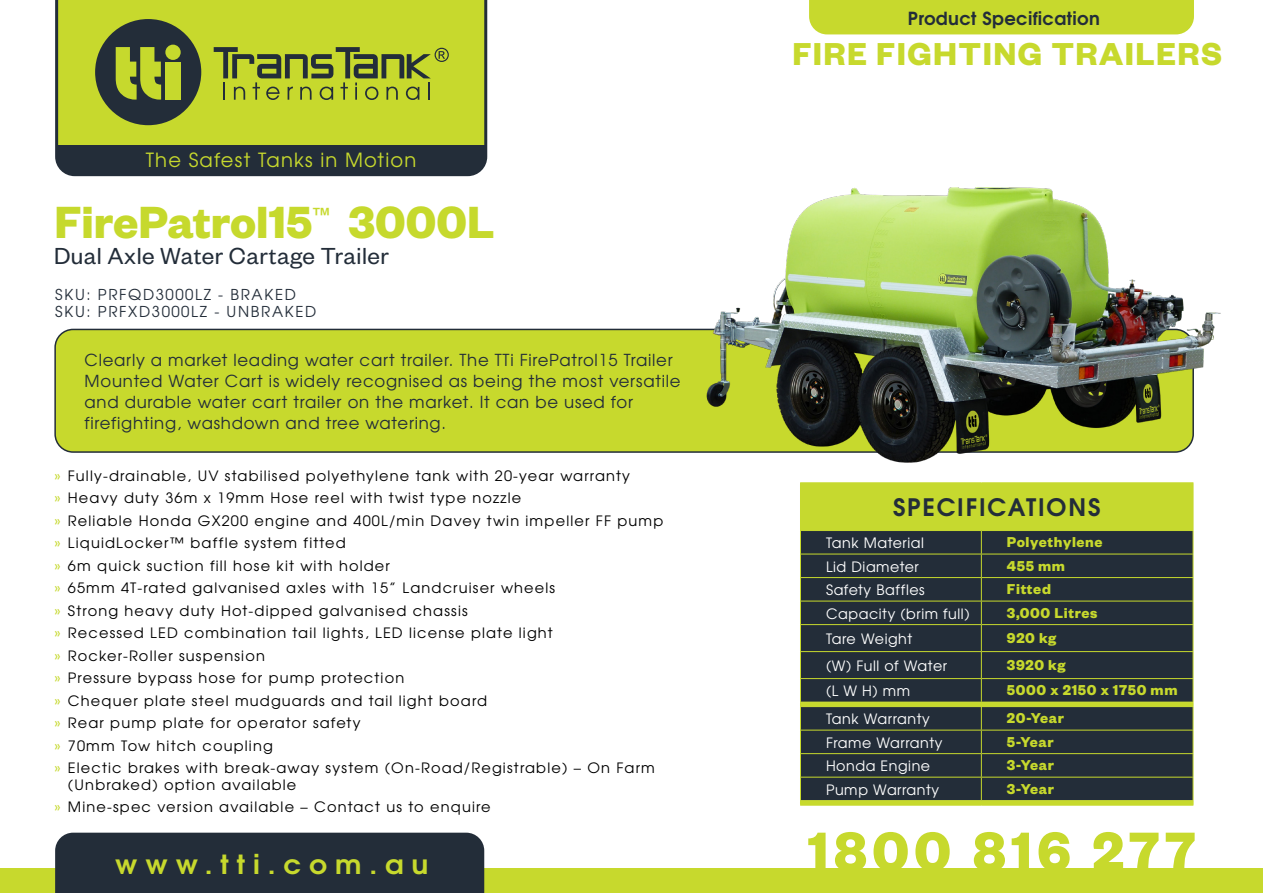
<style>
.page{position:relative;width:1263px;height:893px;background:#fff}
.page>*{position:absolute;margin:0;border:0;box-sizing:border-box;transform-origin:0 0}
.t1{font:700 60px "Founders Grotesk";letter-spacing:.08em;color:#c7d92d}
.t2{font:700 49.5px "Founders Grotesk";color:#c6d92d}
.t3{font:700 34.8px "Founders Grotesk";letter-spacing:.04em;color:#c7d92d}
.t4{font:700 26.25px "Te X Gyre Adventor";letter-spacing:.28em;color:#c7d92d;scale:1.07 1}
.t5{font:25.5px "Founders Grotesk";letter-spacing:.02em;color:#232d39}
.t6{font:700 24px "Te X Gyre Adventor";letter-spacing:.075em;color:#232d39}
.t7{font:19.5px "Te X Gyre Adventor";letter-spacing:.06em;color:#c7d92d}
.t8{font:700 18px "Te X Gyre Adventor";letter-spacing:.02em;color:#232d39}
.t9{font:16.5px/21px "Te X Gyre Adventor";letter-spacing:.045em;color:#232d39}
.t10{font:700 15.75px "Founders Grotesk";letter-spacing:.04em;color:#c7d92d}
.t11{font:15px/16.6px "Te X Gyre Adventor";letter-spacing:.115em;color:#232d39}
.t12{font:14.25px/22.5px "Te X Gyre Adventor";letter-spacing:.08em;color:#000}
.t13{font:14.25px "Te X Gyre Adventor";letter-spacing:.04em;color:#fff}
.s1{color:#c6d92f}
</style>
<div class="page">
<div style="left:0;top:869px;width:1263px;height:24px;background:#c7d92d"></div>
<div style="left:55px;top:833px;width:429px;height:60px;background:#232d39"></div>
<svg style="left:55px;top:0;width:432px;height:176px;background:#93a231"></svg>
<div style="left:809px;top:0;width:385px;height:34px;background:#c7d92d"></div>
<div style="left:55px;top:329px;width:1138px;height:123px;background:#c7d92d;border-radius:18px"></div>
<div style="left:54px;top:329px;width:1140px;height:124px;border:2px solid #232d39;border-radius:18px"></div>
<img style="left:687px;top:187px;width:534px;height:276px">
<div style="left:800px;top:483px;width:393px;height:47px;background:#c6d92f"></div>
<hr style="left:800px;top:482px;width:181px;height:1px;background:#c6d92f">
<hr style="left:981px;top:482px;width:212px;height:1px;background:#c6d92f">
<hr style="left:800px;top:530px;width:181px;height:1px;background:#c6d92f">
<hr style="left:981px;top:530px;width:212px;height:1px;background:#c6d92f">
<hr style="left:1193px;top:483px;width:1px;height:47px;background:#c6d92f">
<svg style="left:800px;top:531px;width:394px;height:274px;background:#2f3a38"></svg>
<hr style="left:800px;top:805px;width:181px;height:1px;background:#c7d92d">
<hr style="left:981px;top:805px;width:212px;height:1px;background:#c7d92d">
<h3 class="t7" style="left:146px;top:145px;width:272px">The Safest Tanks in Motion</h3>
<h2 class="t2" style="left:54px;top:191px;width:442px">FirePatrol15<sup>™</sup> 3000L</h2>
<h3 class="t5" style="left:54px;top:240px;width:336px">Dual Axle Water Cartage Trailer</h3>
<p class="t11" style="left:55px;top:285px;width:263px">SKU: PRFQD3000LZ - BRAKED<br>SKU: PRFXD3000LZ - UNBRAKED</p>
<p class="t9" style="left:85px;top:348px;width:597px">Clearly a market leading water cart trailer. The TTi FirePatrol15 Trailer Mounted Water Cart is widely recognised as being the most versatile and durable water cart trailer on the market. It can be used for firefighting, washdown and tree watering.</p>
<p class="t12" style="left:54px;top:463px;width:610px"><span class="s1">»</span> Fully-drainable, UV stabilised polyethylene tank with 20-year warranty<br><span class="s1">»</span> Heavy duty 36m x 19mm Hose reel with twist type nozzle<br><span class="s1">»</span> Reliable Honda GX200 engine and 400L/min Davey twin impeller FF pump <span class="s1">»</span> LiquidLocker™ baffle system fitted<br><span class="s1">»</span> 6m quick suction fill hose kit with holder<br><span class="s1">»</span> 65mm 4T-rated galvanised axles with 15” Landcruiser wheels<br><span class="s1">»</span> Strong heavy duty Hot-dipped galvanised chassis<br><span class="s1">»</span> Recessed LED combination tail lights, LED license plate light<br><span class="s1">»</span> Rocker-Roller suspension<br><span class="s1">»</span> Pressure bypass hose for pump protection<br><span class="s1">»</span> Chequer plate steel mudguards and tail light board<br><span class="s1">»</span> Rear pump plate for operator safety<br><span class="s1">»</span> 70mm Tow hitch coupling<br><span class="s1">»</span> Electic brakes with break-away system (On-Road/Registrable) – On Farm</p>
<p class="t12" style="left:54px;top:772px;width:438px;text-indent:14px">(Unbraked) option available<br><span class="s1">»</span> Mine-spec version available – Contact us to enquire</p>
<h3 class="t4" style="left:115px;top:841px;width:294px">www.tti.com.au</h3>
<p class="t8" style="left:908px;top:2px;width:193px">Product Specification</p>
<h3 class="t3" style="left:792px;top:32px;width:431px">FIRE FIGHTING TRAILERS</h3>
<h3 class="t6" style="left:893px;top:487px;width:209px">SPECIFICATIONS</h3>
<p class="t13" style="left:826px;top:531px;width:100px">Tank Material</p>
<p class="t10" style="left:1007px;top:532px;width:97px">Polyethylene</p>
<p class="t13" style="left:826px;top:555px;width:94px">Lid Diameter</p>
<p class="t10" style="left:1007px;top:556px;width:60px">455 mm</p>
<p class="t13" style="left:826px;top:579px;width:100px">Safety Baffles</p>
<p class="t10" style="left:1007px;top:579px;width:46px">Fitted</p>
<p class="t13" style="left:826px;top:602px;width:145px">Capacity (brim full)</p>
<p class="t10" style="left:1007px;top:603px;width:92px">3,000 Litres</p>
<p class="t13" style="left:826px;top:627px;width:88px">Tare Weight</p>
<p class="t10" style="left:1007px;top:628px;width:51px">920 kg</p>
<p class="t13" style="left:826px;top:654px;width:123px">(W) Full of Water</p>
<p class="t10" style="left:1007px;top:655px;width:60px">3920 kg</p>
<p class="t13" style="left:826px;top:680px;width:86px">(L W H) mm</p>
<p class="t10" style="left:1007px;top:680px;width:172px">5000 x 2150 x 1750 mm</p>
<p class="t13" style="left:826px;top:708px;width:105px">Tank Warranty</p>
<p class="t10" style="left:1007px;top:708px;width:59px">20-Year</p>
<p class="t13" style="left:826px;top:731px;width:118px">Frame Warranty</p>
<p class="t10" style="left:1007px;top:732px;width:48px">5-Year</p>
<p class="t13" style="left:826px;top:755px;width:106px">Honda Engine</p>
<p class="t10" style="left:1007px;top:755px;width:49px">3-Year</p>
<p class="t13" style="left:826px;top:778px;width:115px">Pump Warranty</p>
<p class="t10" style="left:1007px;top:779px;width:49px">3-Year</p>
<h1 class="t1" style="left:808px;top:813px;width:389px">1800 816 277</h1>
</div>
